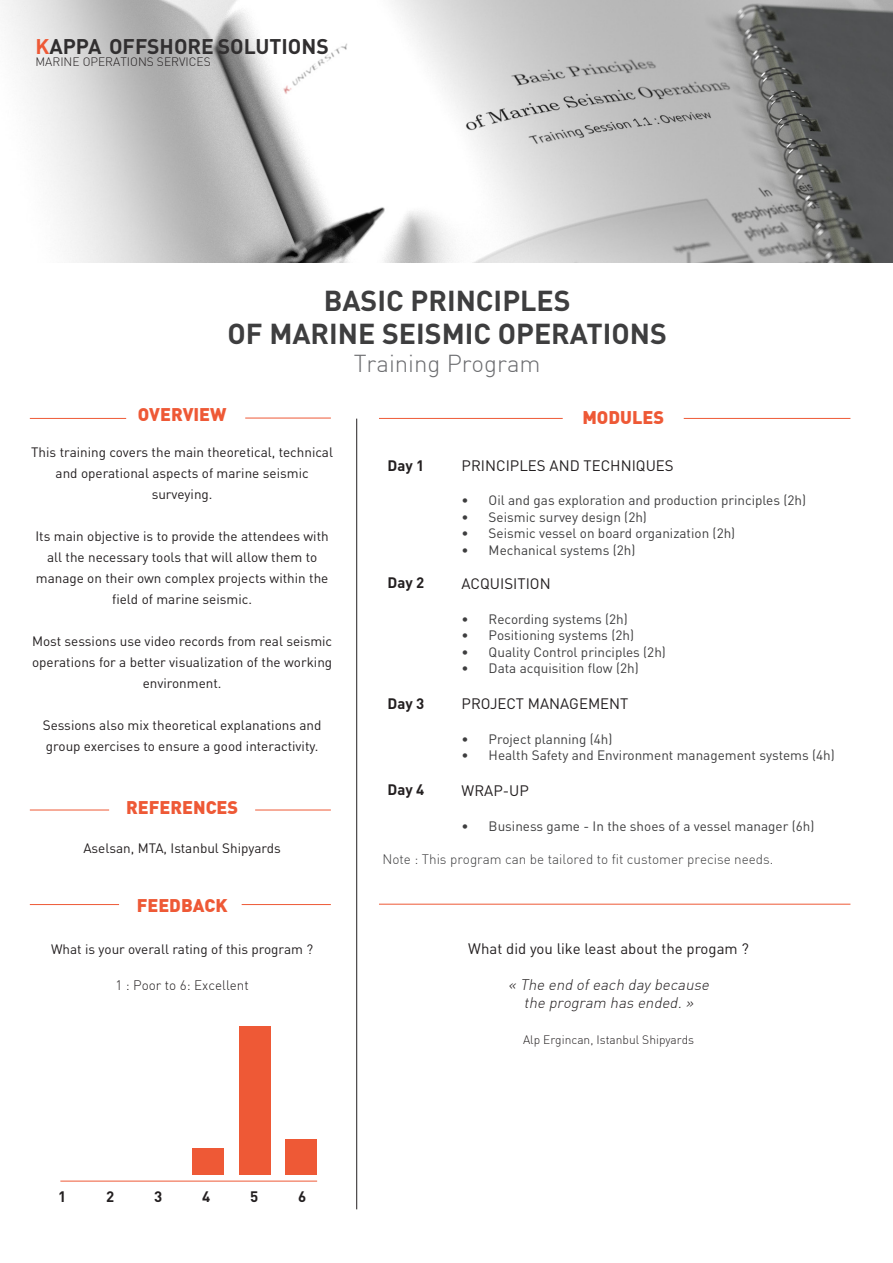
<style>
.page{position:relative;width:893px;height:1263px;background:#fff}
.page>*{position:absolute;margin:0;border:0;box-sizing:border-box;transform-origin:0 0}
.t1{font:700 28.5px "DIN";color:#3e3e3f}
.t2{font:300 24px "DIN";color:#6c6d70}
.t3{font:700 21px "DIN";color:#312f30}
.t4{font:900 18px "DIN";color:#ee5936}
.t5{font:15px "DIN";color:#231f20}
.t6{font:italic 300 15px "DIN";color:#231f20}
.t7{font:700 15px "DIN";color:#231f20}
.t8{font:13.5px/21px "DIN";color:#231f20;text-align:center}
.t9{font:13.5px "DIN";color:#3e3e3f}
.t10{font:300 13.5px "DIN";color:#3e3e3f}
.t11{font:300 13.5px "DIN";color:#231f20}
.t12{font:300 12px "DIN";color:#231f20}
.s1{color:#ee5936}
</style>
<div class="page">
<img style="left:2px;top:0;width:891px;height:263px">
<hr style="left:356px;top:419px;width:1px;height:790px;background:#231f20">
<hr style="left:30px;top:418px;width:96px;height:1px;background:#ee5936">
<hr style="left:379px;top:418px;width:184px;height:1px;background:#ee5936">
<hr style="left:30px;top:810px;width:79px;height:1px;background:#ee5936">
<hr style="left:245px;top:418px;width:86px;height:1px;background:#ee5936">
<hr style="left:684px;top:418px;width:166px;height:1px;background:#ee5936">
<hr style="left:255px;top:810px;width:76px;height:1px;background:#ee5936">
<div style="left:239px;top:1026px;width:31px;height:149px;background:#ee5936"></div>
<div style="left:286px;top:1139px;width:31px;height:36px;background:#ee5936"></div>
<div style="left:193px;top:1148px;width:31px;height:27px;background:#ee5936"></div>
<hr style="left:242px;top:904px;width:89px;height:1px;background:#ee5936">
<hr style="left:30px;top:904px;width:89px;height:1px;background:#ee5936">
<hr style="left:379px;top:904px;width:471px;height:1px;background:#ee5936">
<hr style="left:60px;top:1181px;width:257px;height:1px;background:#ee5936">
<p class="t3" style="left:35px;top:33px;width:295px"><span class="s1">K</span>APPA OFFSHORE SOLUTIONS</p>
<p class="t12" style="left:35px;top:54px;width:177px">MARINE OPERATIONS SERVICES</p>
<p class="t1" style="left:324px;top:282px;width:248px">BASIC PRINCIPLES</p>
<p class="t1" style="left:228px;top:315px;width:441px">OF MARINE SEISMIC OPERATIONS</p>
<p class="t2" style="left:354px;top:349px;width:189px">Training Program</p>
<p class="t4" style="left:138px;top:403px;width:90px">OVERVIEW</p>
<p class="t8" style="left:31px;top:442px;width:303px">This training covers the main theoretical, technical and operational aspects of marine seismic surveying.</p>
<p class="t8" style="left:36px;top:526px;width:295px">Its main objective is to provide the attendees with all the necessary tools that will allow them to manage on their own complex projects within the field of marine seismic.</p>
<p class="t8" style="left:32px;top:631px;width:302px">Most sessions use video records from real seismic operations for a better visualization of the working environment.</p>
<p class="t8" style="left:43px;top:715px;width:280px;text-align:left">Sessions also mix theoretical explanations and group exercises to ensure a good interactivity.</p>
<p class="t4" style="left:126px;top:795px;width:114px">REFERENCES</p>
<p class="t8" style="left:83px;top:837px;width:199px">Aselsan, MTA, Istanbul Shipyards</p>
<p class="t4" style="left:137px;top:894px;width:92px">FEEDBACK</p>
<p class="t8" style="left:51px;top:939px;width:264px">What is your overall rating of this program ?</p>
<p class="t11" style="left:115px;top:977px;width:135px">1 : Poor to 6: Excellent</p>
<p class="t4" style="left:582px;top:405px;width:83px">MODULES</p>
<p class="t5" style="left:462px;top:456px;width:214px">PRINCIPLES AND TECHNIQUES</p>
<p class="t9" style="left:462px;top:492px;width:346px">• Oil and gas exploration and production principles (2h)</p>
<p class="t9" style="left:462px;top:508px;width:187px">• Seismic survey design (2h)</p>
<p class="t9" style="left:462px;top:525px;width:275px">• Seismic vessel on board organization (2h)</p>
<p class="t9" style="left:462px;top:541px;width:175px">• Mechanical systems (2h)</p>
<p class="t5" style="left:462px;top:574px;width:91px">ACQUISITION</p>
<p class="t9" style="left:462px;top:610px;width:168px">• Recording systems (2h)</p>
<p class="t9" style="left:462px;top:627px;width:174px">• Positioning systems (2h)</p>
<p class="t9" style="left:462px;top:643px;width:206px">• Quality Control principles (2h)</p>
<p class="t9" style="left:462px;top:660px;width:179px">• Data acquisition flow (2h)</p>
<p class="t5" style="left:462px;top:694px;width:168px">PROJECT MANAGEMENT</p>
<p class="t9" style="left:462px;top:730px;width:152px">• Project planning (4h)</p>
<p class="t9" style="left:462px;top:747px;width:375px">• Health Safety and Environment management systems (4h)</p>
<p class="t5" style="left:462px;top:781px;width:69px">WRAP-UP</p>
<p class="t9" style="left:462px;top:817px;width:354px">• Business game - In the shoes of a vessel manager (6h)</p>
<p class="t10" style="left:382px;top:851px;width:392px">Note : This program can be tailored to fit customer precise needs.</p>
<p class="t7" style="left:387px;top:456px;width:38px">Day 1</p>
<p class="t7" style="left:387px;top:573px;width:38px">Day 2</p>
<p class="t7" style="left:387px;top:694px;width:38px">Day 3</p>
<p class="t7" style="left:387px;top:780px;width:38px">Day 4</p>
<p class="t5" style="left:468px;top:939px;width:282px">What did you like least about the progam ?</p>
<p class="t6" style="left:508px;top:975px;width:205px">« The end ofeach day because</p>
<p class="t6" style="left:524px;top:993px;width:174px">the program has ended.»</p>
<p class="t12" style="left:523px;top:1032px;width:173px">Alp Ergincan, Istanbul Shipyards</p>
<p class="t7" style="left:58px;top:1187px;width:10px">1</p>
<p class="t7" style="left:106px;top:1187px;width:10px">2</p>
<p class="t7" style="left:154px;top:1187px;width:10px">3</p>
<p class="t7" style="left:202px;top:1187px;width:10px">4</p>
<p class="t7" style="left:250px;top:1187px;width:10px">5</p>
<p class="t7" style="left:298px;top:1187px;width:10px">6</p>
</div>
